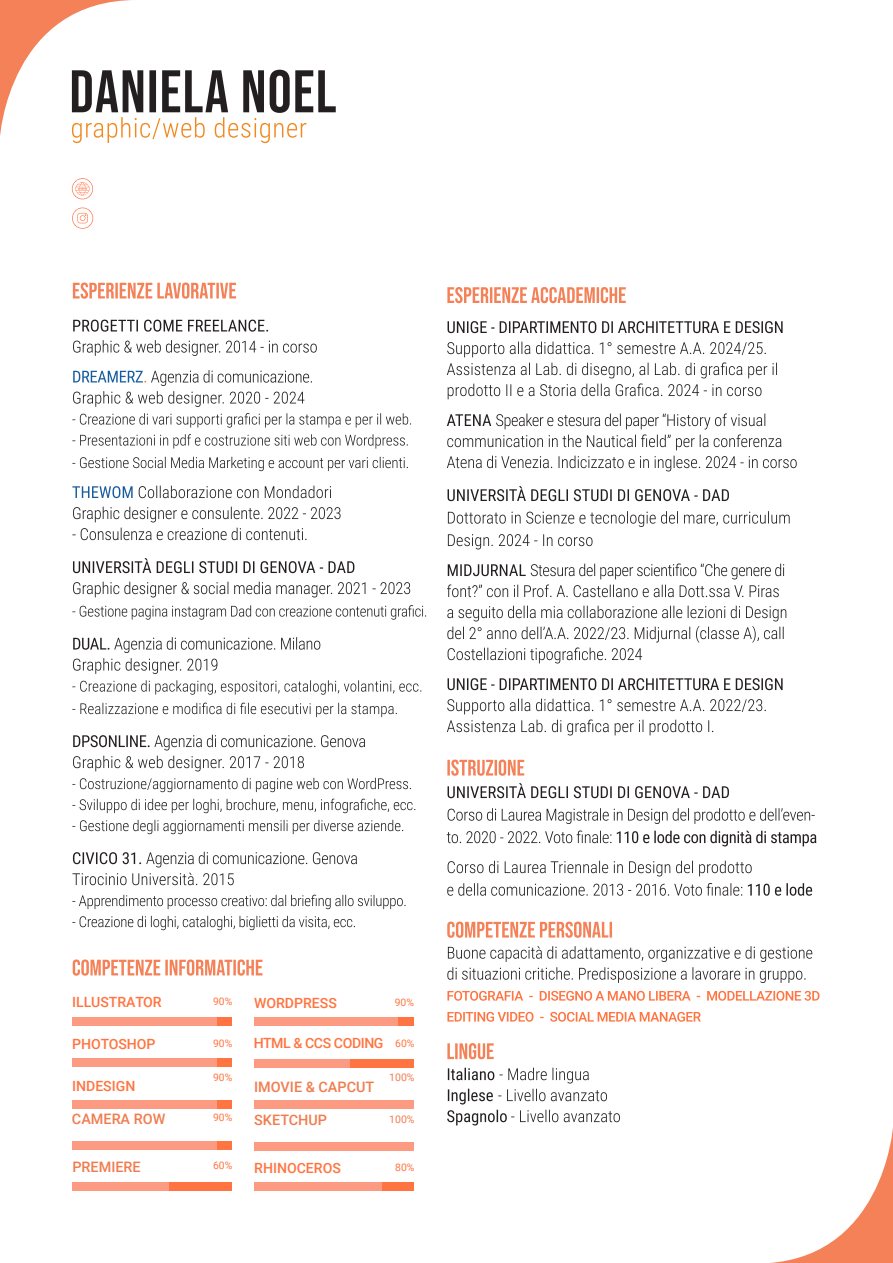
<style>
.page{position:relative;width:893px;height:1263px;background:#fff}
.page>*{position:absolute;margin:0;border:0;box-sizing:border-box;transform-origin:0 0}
.t1{font:500 14.4px "Roboto";color:#f07c4f}
.t2{font:500 14.1px "Roboto";color:#ff7441}
.t3{font:500 14.1px "Roboto";letter-spacing:-.03em;color:#ff7441}
.t4{font:10.5px "Roboto";color:#f07c4f}
.t5{font:10.35px "Roboto";color:#ff7441}
</style>
<div class="page">
<svg style="left:0;top:0;width:282px;height:144px"></svg>
<svg style="left:770px;top:1128px;width:123px;height:135px"></svg>
<svg style="left:72px;top:916px;width:283px;height:14px"></svg>
<svg style="left:72px;top:895px;width:334px;height:14px"></svg>
<svg style="left:72px;top:873px;width:162px;height:12px"></svg>
<svg style="left:73px;top:852px;width:284px;height:15px"></svg>
<svg style="left:72px;top:820px;width:331px;height:14px"></svg>
<svg style="left:72px;top:799px;width:343px;height:14px"></svg>
<svg style="left:72px;top:778px;width:339px;height:14px"></svg>
<svg style="left:73px;top:756px;width:231px;height:15px"></svg>
<svg style="left:73px;top:735px;width:292px;height:15px"></svg>
<svg style="left:72px;top:703px;width:325px;height:14px"></svg>
<svg style="left:72px;top:680px;width:349px;height:15px"></svg>
<svg style="left:73px;top:637px;width:247px;height:37px"></svg>
<svg style="left:72px;top:605px;width:354px;height:15px"></svg>
<svg style="left:73px;top:582px;width:337px;height:15px"></svg>
<svg style="left:73px;top:558px;width:281px;height:15px"></svg>
<svg style="left:72px;top:528px;width:235px;height:12px"></svg>
<svg style="left:73px;top:507px;width:268px;height:15px"></svg>
<svg style="left:139px;top:486px;width:192px;height:12px"></svg>
<svg style="left:72px;top:486px;width:61px;height:12px"></svg>
<svg style="left:72px;top:457px;width:336px;height:14px"></svg>
<svg style="left:72px;top:434px;width:336px;height:15px"></svg>
<svg style="left:72px;top:413px;width:339px;height:15px"></svg>
<svg style="left:73px;top:370px;width:239px;height:37px"></svg>
<svg style="left:73px;top:340px;width:244px;height:16px"></svg>
<svg style="left:73px;top:320px;width:195px;height:12px"></svg>
<svg style="left:73px;top:282px;width:163px;height:17px"></svg>
<svg style="left:72px;top:70px;width:264px;height:73px"></svg>
<svg style="left:71px;top:178px;width:22px;height:21px"></svg>
<svg style="left:72px;top:208px;width:21px;height:21px"></svg>
<div style="left:72px;top:1017px;width:160px;height:9px;background:#fd9b82"></div>
<div style="left:217px;top:1017px;width:15px;height:9px;background:#ff7441"></div>
<div style="left:72px;top:1058px;width:160px;height:9px;background:#fd9b82"></div>
<div style="left:217px;top:1058px;width:15px;height:9px;background:#ff7441"></div>
<div style="left:72px;top:1100px;width:160px;height:9px;background:#fd9b82"></div>
<div style="left:217px;top:1100px;width:15px;height:9px;background:#ff7441"></div>
<div style="left:72px;top:1141px;width:160px;height:8px;background:#fd9b82"></div>
<div style="left:218px;top:1141px;width:14px;height:8px;background:#ff7441"></div>
<div style="left:72px;top:1182px;width:160px;height:9px;background:#fd9b82"></div>
<div style="left:169px;top:1182px;width:63px;height:9px;background:#ff7441"></div>
<div style="left:254px;top:1017px;width:160px;height:8px;background:#fd9b82"></div>
<div style="left:399px;top:1017px;width:15px;height:8px;background:#ff7441"></div>
<div style="left:254px;top:1058px;width:160px;height:9px;background:#fd9b82"></div>
<div style="left:350px;top:1058px;width:64px;height:9px;background:#ff7441"></div>
<div style="left:254px;top:1142px;width:160px;height:8px;background:#fd9b82"></div>
<div style="left:254px;top:1182px;width:160px;height:9px;background:#fd9b82"></div>
<div style="left:382px;top:1182px;width:32px;height:9px;background:#ff7441"></div>
<div style="left:254px;top:1100px;width:160px;height:9px;background:#fd9b82"></div>
<svg style="left:447px;top:1110px;width:173px;height:15px"></svg>
<svg style="left:448px;top:1089px;width:159px;height:15px"></svg>
<svg style="left:448px;top:1068px;width:141px;height:15px"></svg>
<svg style="left:447px;top:1043px;width:47px;height:16px"></svg>
<svg style="left:447px;top:1012px;width:254px;height:10px"></svg>
<svg style="left:447px;top:991px;width:372px;height:10px"></svg>
<svg style="left:447px;top:946px;width:365px;height:37px"></svg>
<svg style="left:447px;top:921px;width:165px;height:17px"></svg>
<svg style="left:447px;top:883px;width:365px;height:13px"></svg>
<svg style="left:448px;top:861px;width:304px;height:15px"></svg>
<svg style="left:447px;top:830px;width:369px;height:16px"></svg>
<svg style="left:448px;top:808px;width:367px;height:16px"></svg>
<svg style="left:448px;top:783px;width:281px;height:15px"></svg>
<svg style="left:447px;top:759px;width:77px;height:17px"></svg>
<svg style="left:447px;top:699px;width:319px;height:36px"></svg>
<svg style="left:448px;top:678px;width:335px;height:12px"></svg>
<svg style="left:447px;top:606px;width:339px;height:57px"></svg>
<svg style="left:447px;top:563px;width:337px;height:34px"></svg>
<svg style="left:448px;top:534px;width:144px;height:15px"></svg>
<svg style="left:448px;top:511px;width:342px;height:16px"></svg>
<svg style="left:448px;top:486px;width:281px;height:15px"></svg>
<svg style="left:447px;top:456px;width:350px;height:15px"></svg>
<svg style="left:447px;top:413px;width:334px;height:37px"></svg>
<svg style="left:447px;top:342px;width:330px;height:57px"></svg>
<svg style="left:448px;top:321px;width:335px;height:12px"></svg>
<svg style="left:447px;top:287px;width:179px;height:16px"></svg>
<svg style="left:73px;top:959px;width:189px;height:17px"></svg>
<p class="t2" style="left:72px;top:992px;width:91px">ILLUSTRATOR</p>
<p class="t5" style="left:213px;top:994px;width:21px">90%</p>
<p class="t5" style="left:213px;top:1036px;width:21px">90%</p>
<p class="t2" style="left:72px;top:1034px;width:85px">PHOTOSHOP</p>
<p class="t2" style="left:72px;top:1076px;width:65px">INDESIGN</p>
<p class="t5" style="left:213px;top:1070px;width:21px">90%</p>
<p class="t1" style="left:72px;top:1109px;width:95px">CAMERA ROW</p>
<p class="t5" style="left:213px;top:1110px;width:21px">90%</p>
<p class="t2" style="left:254px;top:993px;width:84px">WORDPRESS</p>
<p class="t5" style="left:395px;top:995px;width:21px">90%</p>
<p class="t3" style="left:254px;top:1033px;width:131px">HTML &amp; CCS CODING</p>
<p class="t1" style="left:254px;top:1076px;width:122px">IMOVIE &amp; CAPCUT</p>
<p class="t1" style="left:254px;top:1110px;width:74px">SKETCHUP</p>
<p class="t4" style="left:389px;top:1112px;width:27px">100%</p>
<p class="t5" style="left:395px;top:1036px;width:21px">60%</p>
<p class="t4" style="left:389px;top:1070px;width:27px">100%</p>
<p class="t1" style="left:72px;top:1156px;width:70px">PREMIERE</p>
<p class="t5" style="left:213px;top:1158px;width:21px">60%</p>
<p class="t2" style="left:254px;top:1158px;width:88px">RHINOCEROS</p>
<p class="t5" style="left:395px;top:1160px;width:21px">80%</p>
</div>
